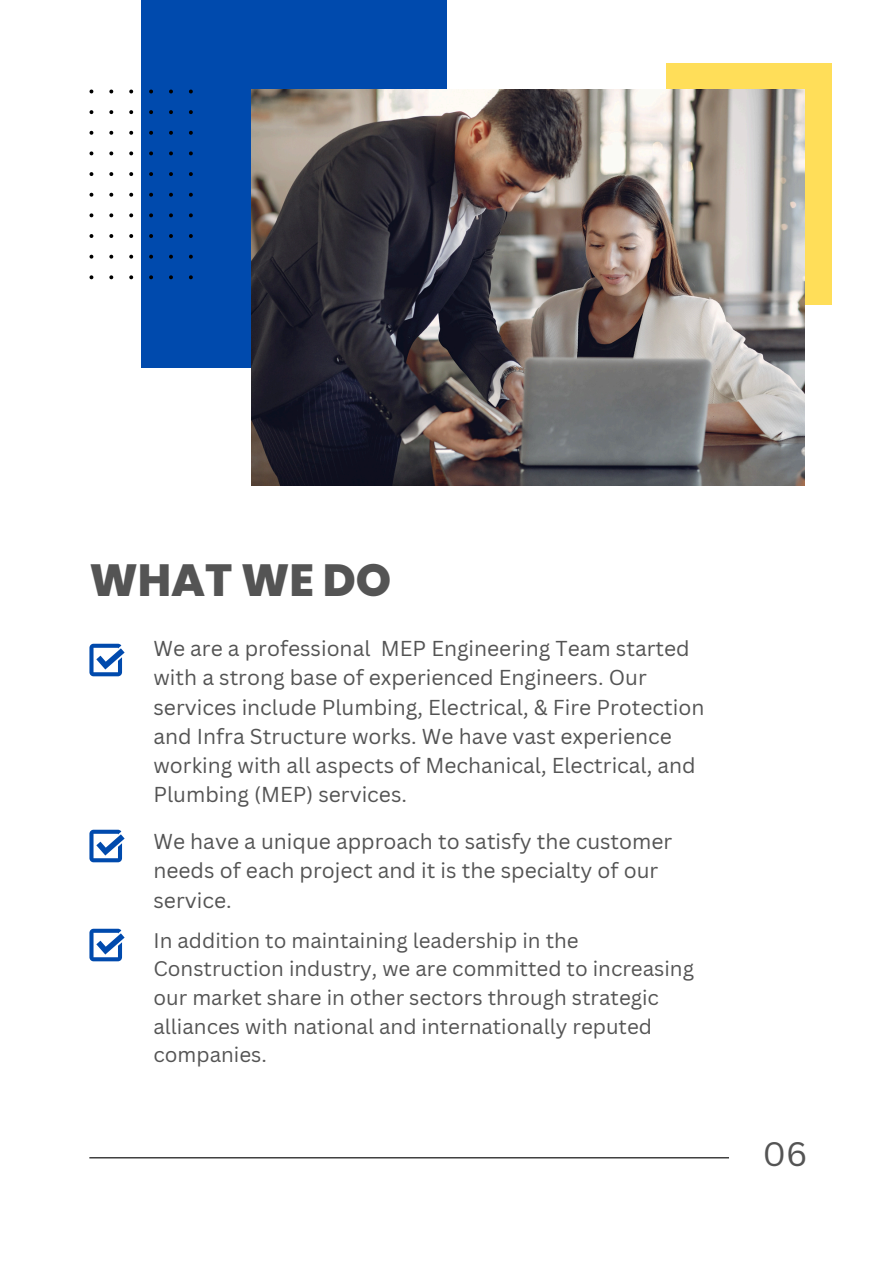
<style>
.page{position:relative;width:894px;height:1264px;background:#fff}
.page>*{position:absolute;margin:0;border:0;box-sizing:border-box;transform-origin:0 0}
.t1{font:800 45px "Poppins";color:#545454}
.t2{font:33px "Canva Sans";color:#545454}
.t3{font:21px/29.2px "Canva Sans";color:#545454}
.t4{font:20.55px/28.7px "Canva Sans";color:#545454}
</style>
<div class="page">
<svg style="left:89px;top:643px;width:35px;height:33px"></svg>
<svg style="left:89px;top:829px;width:35px;height:33px"></svg>
<svg style="left:89px;top:928px;width:35px;height:33px"></svg>
<div style="left:141px;top:0;width:305px;height:367px;background:#004aad"></div>
<div style="left:666px;top:64px;width:165px;height:241px;background:#ffde59"></div>
<img style="left:251px;top:89px;width:553px;height:396px">
<svg style="left:89px;top:89px;width:104px;height:190px"></svg>
<hr style="left:89px;top:1157px;width:639px;height:1px;background:#000">
<p class="t1" style="left:89px;top:548px;width:303px">WHAT WE DO</p>
<h1 class="t3" style="left:153px;top:633px;width:552px">We are a professional MEP Engineering Team started with a strong base of experienced Engineers. Our services include Plumbing, Electrical, &amp; Fire Protection and Infra Structure works. We have vast experience working with all aspects of Mechanical, Electrical, and Plumbing (MEP) services.</h1>
<p class="t3" style="left:153px;top:826px;width:520px">We have a unique approach to satisfy the customer needs of each project and it is the specialty of our service.</p>
<p class="t4" style="left:153px;top:925px;width:542px">In addition to maintaining leadership in the Construction industry, we are committed to increasing our market share in other sectors through strategic alliances with national and internationally reputed companies.</p>
<p class="t2" style="left:762px;top:1130px;width:46px">06</p>
</div>
